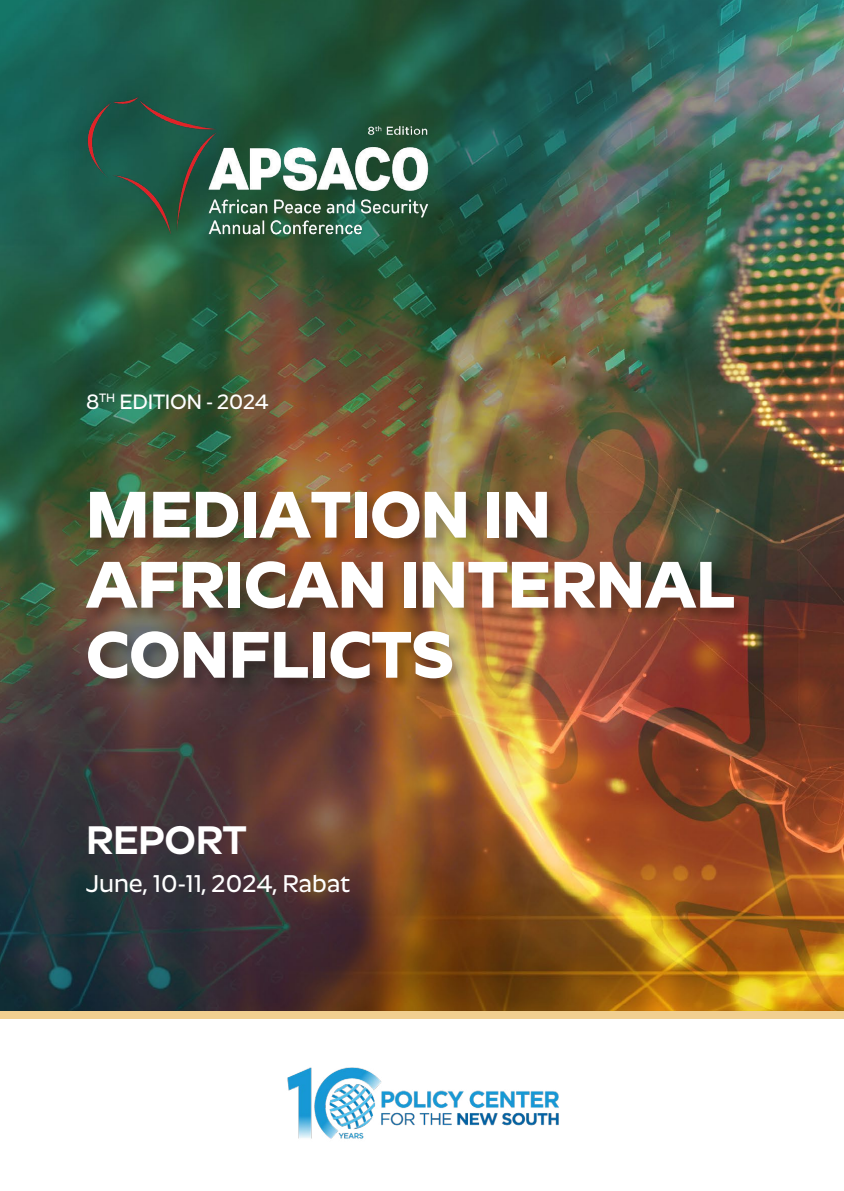
<style>
.page{position:relative;width:844px;height:1191px;background:#fff}
.page>*{position:absolute;margin:0;border:0;box-sizing:border-box;transform-origin:0 0}
.t1{font:700 66.5px/70px "Roundo";color:#fff}
.t2{font:600 40.25px "Roundo";letter-spacing:-.01em;color:#fff}
.t3{font:500 24.5px "Roundo";color:#fff}
.t4{font:500 21px "Roundo";letter-spacing:-.01em;color:#fff}
</style>
<div class="page">
<img style="left:0;top:0;width:843px;height:1011px">
<img style="left:287px;top:1067px;width:272px;height:72px">
<div style="left:84px;top:489px;width:666px;height:205px;background:#000;opacity:.28"></div>
<img style="left:38px;top:37px;width:476px;height:275px">
<div style="left:0;top:1011px;width:843px;height:7px;background:#f1cf90"></div>
<p class="t4" style="left:86px;top:390px;width:184px">8<sup>TH</sup> EDITION - 2024</p>
<p class="t1" style="left:86px;top:480px;width:650px">MEDIATION IN<br>AFRICAN INTERNAL<br>CONFLICTS</p>
<p class="t2" style="left:86px;top:817px;width:162px">REPORT</p>
<p class="t3" style="left:86px;top:869px;width:266px">June, 10-11, 2024, Rabat</p>
</div>
